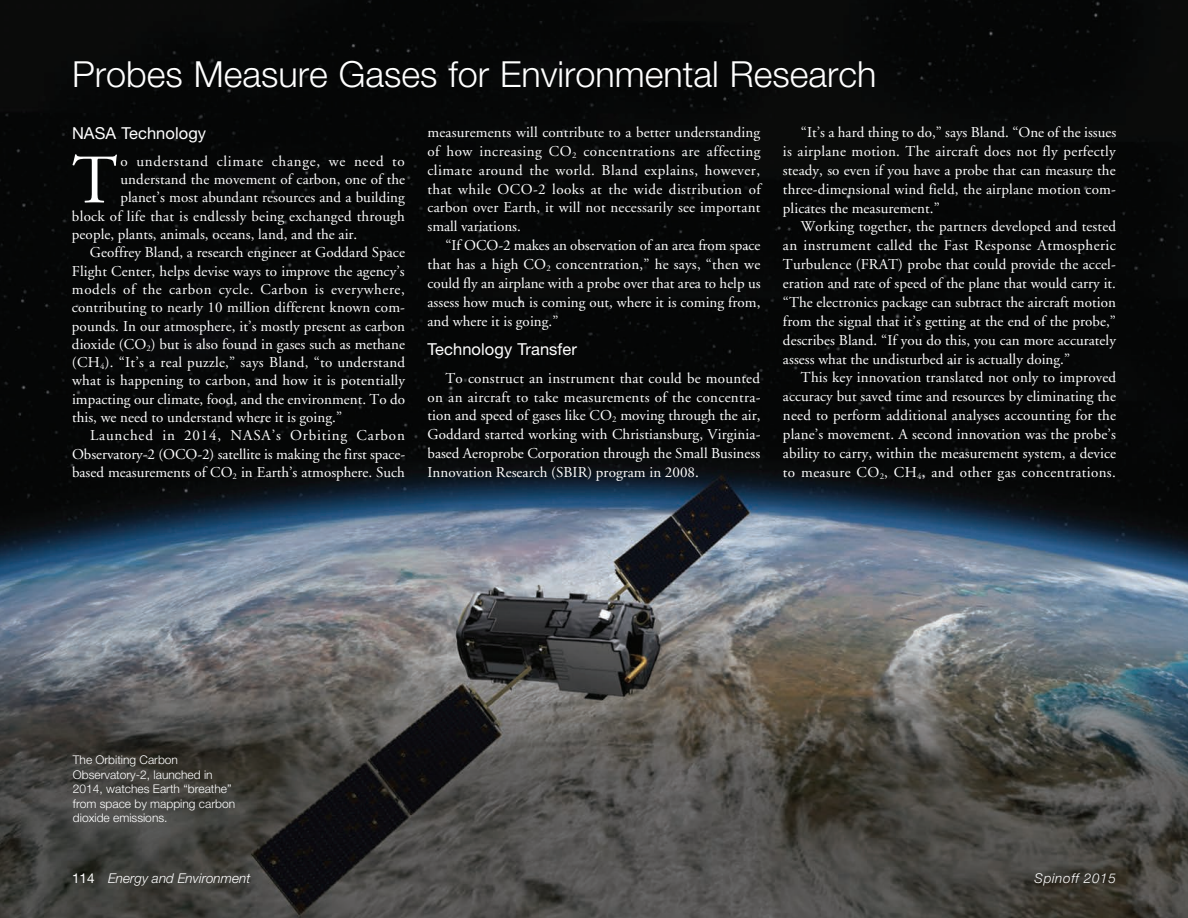
<style>
.page{position:relative;width:1188px;height:918px;background:#fff}
.page>*{position:absolute;margin:0;border:0;box-sizing:border-box;transform-origin:0 0}
.Drop_Cap{font:69.3px "Adobe Garamond";color:#fff}
.t1{font:300 36px "Helvetica Neue";color:#fff}
.Subhead{font:16.5px "Helvetica Neue";letter-spacing:.005em;color:#fff}
.Drop_Cap-2{font:15px/18.9px "Adobe Garamond";letter-spacing:.005em;color:#fff;text-align:justify}
.Drop_Cap-3{font:15px "Adobe Garamond";letter-spacing:.05em;color:#fff}
.t2{font:italic 300 13.5px "Helvetica Neue";letter-spacing:.005em;color:#fff}
.t3{font:italic 300 13.5px "Helvetica Neue";letter-spacing:.05em;color:#fff}
.t4{font:300 12px/14.4px "Helvetica Neue";color:#fff}
.s1{font-weight:400;font-style:normal}
</style>
<div class="page">
<img style="left:0;top:0;width:1188px;height:918px">
<h1 class="t1" style="left:72px;top:52px;width:806px">Probes Measure Gases for Environmental Research</h1>
<p class="Subhead" style="left:72px;top:123px;width:136px">NASA Technology</p>
<p class="Drop_Cap" style="left:72px;top:143px;width:47px">T</p>
<p class="Drop_Cap-3" style="left:121px;top:154px;width:286px">o understand climate change, we need to</p>
<p class="Drop_Cap-2" style="left:427px;top:123px;width:335px">measurements will contribute to a better understanding of how increasing CO<sub>2</sub> concentrations are affecting climate around the world. Bland explains, however, that while OCO-2 looks at the wide distribution of carbon over Earth, it will not necessarily see important small variations.</p>
<p class="Drop_Cap-2" style="left:427px;top:236px;width:335px;text-indent:18px">“If OCO-2 makes an observation of an area from space that has a high CO<sub>2</sub> concentration,” he says, “then we could fly an airplane with a probe over that area to help us assess how much is coming out, where it is coming from, and where it is going.”</p>
<p class="Subhead" style="left:428px;top:339px;width:151px">Technology Transfer</p>
<p class="Drop_Cap-2" style="left:427px;top:369px;width:335px;text-indent:18px">To construct an instrument that could be mounted on an aircraft to take measurements of the concentra&shy;tion and speed of gases like CO<sub>2</sub> moving through the air, Goddard started working with Christiansburg, Virginia&shy;based Aeroprobe Corporation through the Small Business Innovation Research (SBIR) program in 2008.</p>
<p class="Drop_Cap-2" style="left:783px;top:123px;width:335px;text-indent:18px">“It’s a hard thing to do,” says Bland. “One of the issues is airplane motion. The aircraft does not fly perfectly steady, so even if you have a probe that can measure the three-dimensional wind field, the airplane motion com&shy;plicates the measurement.”</p>
<p class="Drop_Cap-2" style="left:783px;top:218px;width:335px;text-indent:18px">Working together, the partners developed and tested an instrument called the Fast Response Atmospheric Turbulence (FRAT) probe that could provide the accel&shy;eration and rate of speed of the plane that would carry it. “The electronics package can subtract the aircraft motion from the signal that it’s getting at the end of the probe,” describes Bland. “If you do this, you can more accurately assess what the undisturbed air is actually doing.”</p>
<p class="Drop_Cap-2" style="left:783px;top:369px;width:335px;text-indent:18px">This key innovation translated not only to improved accuracy but saved time and resources by eliminating the need to perform additional analyses accounting for the plane’s movement. A second innovation was the probe’s ability to carry, within the measurement system, a device to measure CO<sub>2</sub>, CH<sub>4</sub>, and other gas concentrations.</p>
<p class="Drop_Cap-2" style="left:121px;top:171px;width:286px">understand the movement of carbon, one of the</p>
<p class="Drop_Cap-2" style="left:121px;top:189px;width:286px">planet’s most abundant resources and a building</p>
<p class="Drop_Cap-2" style="left:72px;top:207px;width:335px">block of life that is endlessly being exchanged through</p>
<p class="Drop_Cap-2" style="left:72px;top:225px;width:287px">people, plants, animals, oceans, land, and the air.</p>
<p class="Drop_Cap-2" style="left:72px;top:244px;width:335px;line-height:18.3px;text-indent:18px">Geoffrey Bland, a research engineer at Goddard Space Flight Center, helps devise ways to improve the agency’s models of the carbon cycle. Carbon is everywhere, contributing to nearly 10 million different known com&shy;pounds. In our atmosphere, it’s mostly present as carbon dioxide (CO<sub>2</sub>) but is also found in gases such as methane (CH<sub>4</sub>). “It’s a real puzzle,” says Bland, “to understand what is happening to carbon, and how it is potentially impacting our climate, food, and the environment. To do this, we need to understand where it is going.”</p>
<p class="Drop_Cap-2" style="left:72px;top:427px;width:335px;line-height:18.3px;text-indent:18px">Launched in 2014, NASA’s Orbiting Carbon Observatory-2 (OCO-2) satellite is making the first space&shy;based measurements of CO<sub>2</sub> in Earth’s atmosphere. Such</p>
<p class="t4" style="left:73px;top:753px;width:164px">The Orbiting Carbon<br>Observatory-2, launched in<br>2014, watches Earth “breathe” from space by mapping carbon dioxide emissions.</p>
<p class="t2" style="left:72px;top:870px;width:180px"><span class="s1">114</span> Energy and Environment</p>
<p class="t3" style="left:1034px;top:870px;width:83px">Spinoff 2015</p>
</div>
